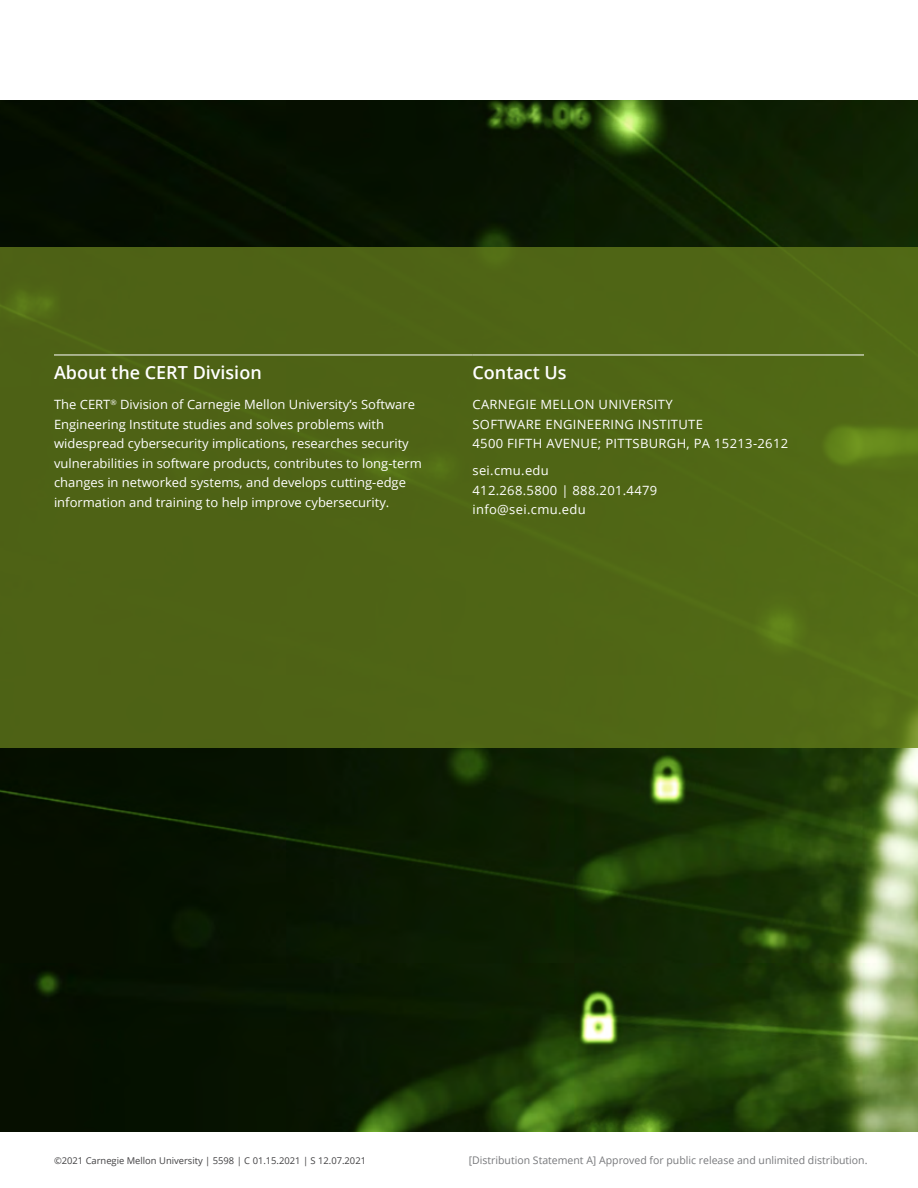
<style>
.page{position:relative;width:918px;height:1188px;background:#fff}
.page>*{position:absolute;margin:0;border:0;box-sizing:border-box;transform-origin:0 0}
.Boilerplate_Head{font:600 18px "Open Sans";color:#fff}
.Boilerplate{font:12.75px/19.5px "Open Sans";color:#fff}
.Boilerplate_Address{font:12.75px/19.5px "Open Sans";letter-spacing:.025em;color:#fff}
.Primary_Title_Black{font:10.5px "Open Sans";color:#77787b}
.Copyright___Document{font:9.3px "Open Sans";color:#414042}
</style>
<div class="page">
<img style="left:0;top:101px;width:918px;height:1030px">
<div style="left:0;top:248px;width:918px;height:500px;background:#4f6415"></div>
<hr style="left:54px;top:355px;width:418px;height:1px;background:#fff">
<hr style="left:472px;top:355px;width:392px;height:1px;background:#fff">
<p class="Boilerplate_Head" style="left:54px;top:360px;width:209px">About the CERT Division</p>
<p class="Boilerplate" style="left:54px;top:395px;width:369px">The CERT<sup>®</sup> Division of Carnegie Mellon University’s Software Engineering Institute studies and solves problems with widespread cybersecurity implications, researches security vulnerabilities in software products, contributes to long-term changes in networked systems, and develops cutting-edge information and training to help improve cybersecurity.</p>
<p class="Boilerplate_Head" style="left:472px;top:360px;width:96px">Contact Us</p>
<p class="Boilerplate_Address" style="left:472px;top:395px;width:317px">CARNEGIE MELLON UNIVERSITY<br>SOFTWARE ENGINEERING INSTITUTE<br>4500 FIFTH AVENUE; PITTSBURGH, PA 15213-2612</p>
<p class="Boilerplate_Address" style="left:472px;top:461px;width:186px">sei.cmu.edu<br>412.268.5800 | 888.201.4479 info@sei.cmu.edu</p>
<p class="Copyright___Document" style="left:54px;top:1154px;width:314px">©2021 Carnegie Mellon University | 5598 | C 01.15.2021 | S 12.07.2021</p>
<p class="Primary_Title_Black" style="left:469px;top:1153px;width:400px">[Distribution Statement A] Approved for public release and unlimited distribution.</p>
</div>
